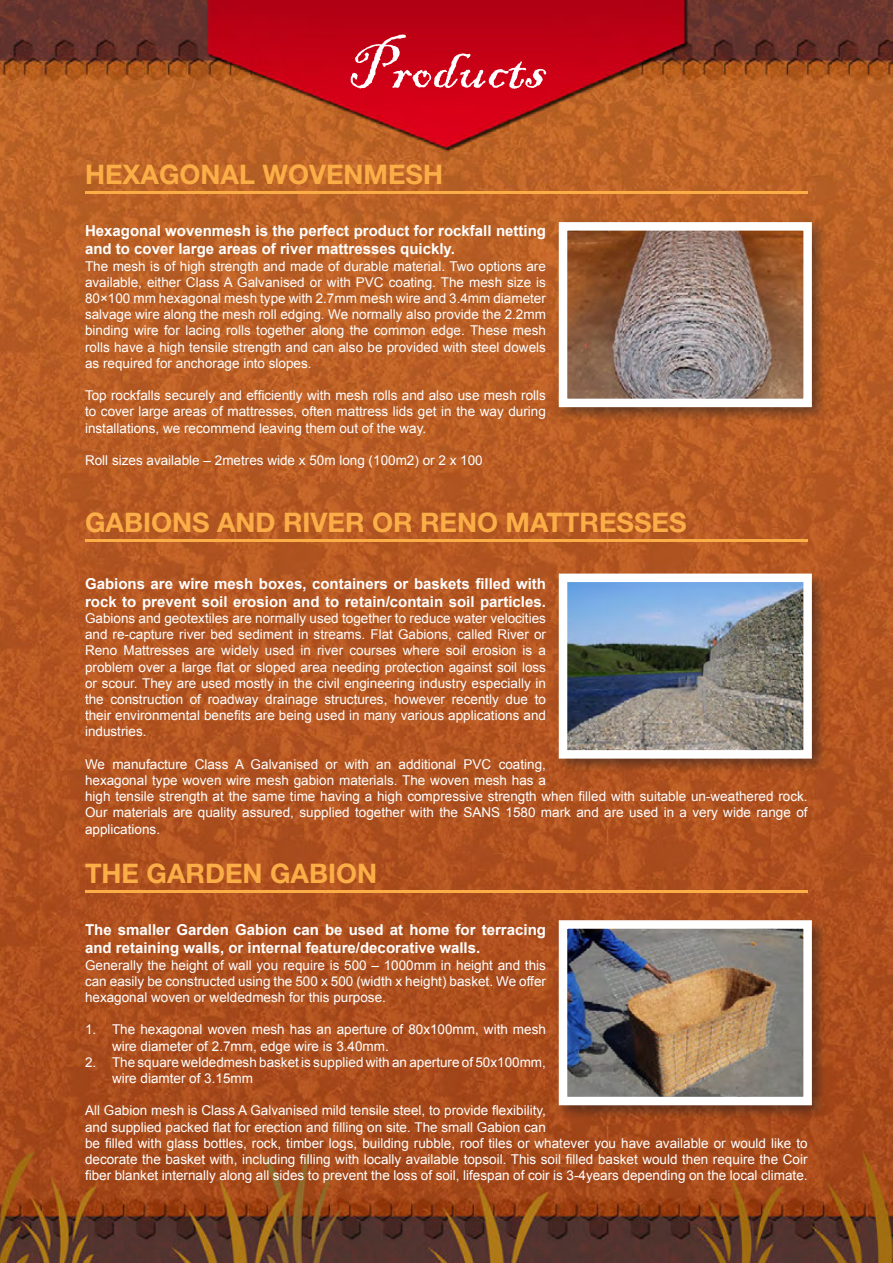
<style>
.page{position:relative;width:893px;height:1263px;background:#fff}
.page>*{position:absolute;margin:0;border:0;box-sizing:border-box;transform-origin:0 0}
.t1{font:63.9px "Blackadder ITC";color:#fff}
.t2{font:700 27px "Helvetica Neue LT Std";color:#fbae47}
.t3{font:700 15px/18px "Arial";color:#fff}
.t4{font:13.5px/16.2px "Arial";color:#fff;text-align:justify}
</style>
<div class="page">
<img style="left:0;top:0;width:893px;height:1263px">
<hr style="left:85px;top:539px;width:723px;height:3px;background:#fbae47">
<hr style="left:85px;top:890px;width:723px;height:3px;background:#fbae47">
<hr style="left:85px;top:191px;width:723px;height:3px;background:#fbae47">
<div style="left:556px;top:218px;width:271px;height:205px;background:#231f20;opacity:.5"></div>
<img style="left:569px;top:232px;width:233px;height:165px">
<div style="left:559px;top:222px;width:253px;height:185px;border:9px solid #fff"></div>
<div style="left:556px;top:570px;width:271px;height:204px;background:#231f20;opacity:.5"></div>
<img style="left:569px;top:583px;width:233px;height:166px">
<div style="left:559px;top:573px;width:253px;height:186px;border:9px solid #fff"></div>
<div style="left:556px;top:916px;width:271px;height:205px;background:#231f20;opacity:.5"></div>
<img style="left:569px;top:930px;width:233px;height:165px">
<div style="left:559px;top:920px;width:253px;height:185px;border:9px solid #fff"></div>
<h1 class="t1" style="left:348px;top:30px;width:199px">Products</h1>
<h2 class="t2" style="left:85px;top:158px;width:360px">HEXAGONAL WOVENMESH</h2>
<p class="t3" style="left:85px;top:222px;width:462px">Hexagonal wovenmesh is the perfect product for rockfall netting and to cover large areas of river mattresses quickly.</p>
<p class="t4" style="left:85px;top:258px;width:462px">The mesh is of high strength and made of durable material. Two options are available, either Class A Galvanised or with PVC coating. The mesh size is 80×100 mm hexagonal mesh type with 2.7mm mesh wire and 3.4mm diameter salvage wire along the mesh roll edging. We normally also provide the 2.2mm binding wire for lacing rolls together along the common edge. These mesh rolls have a high tensile strength and can also be provided with steel dowels as required for anchorage into slopes.</p>
<p class="t4" style="left:85px;top:387px;width:462px">Top rockfalls securely and efficiently with mesh rolls and also use mesh rolls to cover large areas of mattresses, often mattress lids get in the way during installations, we recommend leaving them out of the way.</p>
<p class="t4" style="left:85px;top:452px;width:399px">Roll sizes available – 2metres wide x 50m long (100m2) or 2 x 100</p>
<h2 class="t2" style="left:85px;top:505px;width:603px">GABIONS AND RIVER OR RENO MATTRESSES</h2>
<p class="t3" style="left:85px;top:575px;width:462px">Gabions are wire mesh boxes, containers or baskets filled with rock to prevent soil erosion and to retain/contain soil particles.</p>
<p class="t4" style="left:85px;top:610px;width:462px">Gabions and geotextiles are normally used together to reduce water velocities and re-capture river bed sediment in streams. Flat Gabions, called River or Reno Mattresses are widely used in river courses where soil erosion is a problem over a large flat or sloped area needing protection against soil loss or scour. They are used mostly in the civil engineering industry especially in the construction of roadway drainage structures, however recently due to their environmental benefits are being used in many various applications and industries.</p>
<p class="t4" style="left:85px;top:756px;width:724px;text-align:left">We manufacture Class A Galvanised or with an additional PVC coating,<br>hexagonal type woven wire mesh gabion materials. The woven mesh has a<br>high tensile strength at the same time having a high compressive strength when filled with suitable un-weathered rock.<br>Our materials are quality assured, supplied together with the SANS 1580 mark and are used in a very wide range of applications.</p>
<h2 class="t2" style="left:85px;top:856px;width:293px">THE GARDEN GABION</h2>
<p class="t3" style="left:85px;top:921px;width:462px">The smaller Garden Gabion can be used at home for terracing and retaining walls, or internal feature/decorative walls.</p>
<p class="t4" style="left:85px;top:957px;width:462px">Generally the height of wall you require is 500 – 1000mm in height and this can easily be constructed using the 500 x 500 (width x height) basket. We offer hexagonal woven or weldedmesh for this purpose.</p>
<p class="t4" style="left:112px;top:1022px;width:435px;text-indent:-27px">1. The hexagonal woven mesh has an aperture of 80x100mm, with mesh wire diameter of 2.7mm, edge wire is 3.40mm.</p>
<p class="t4" style="left:112px;top:1054px;width:435px;text-indent:-27px">2. The square weldedmesh basket is supplied with an aperture of 50x100mm, wire diamter of 3.15mm</p>
<p class="t4" style="left:85px;top:1103px;width:724px;text-align:left">All Gabion mesh is Class A Galvanised mild tensile steel, to provide flexibility,<br>and supplied packed flat for erection and filling on site. The small Gabion can<br>be filled with glass bottles, rock, timber logs, building rubble, roof tiles or whatever you have available or would like to decorate the basket with, including filling with locally available topsoil. This soil filled basket would then require the Coir fiber blanket internally along all sides to prevent the loss of soil, lifespan of coir is 3-4years depending on the local climate.</p>
</div>
